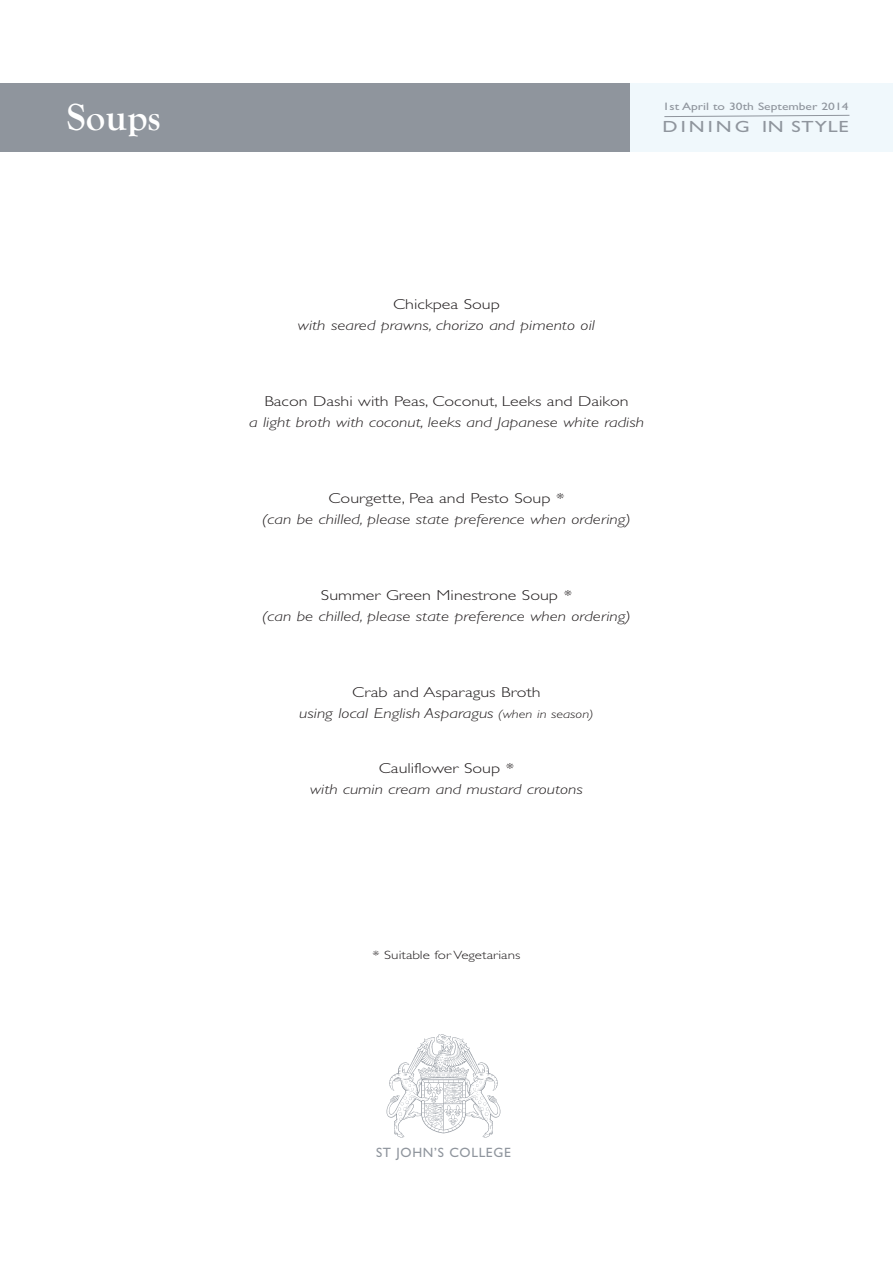
<style>
.page{position:relative;width:893px;height:1263px;background:#fff}
.page>*{position:absolute;margin:0;border:0;box-sizing:border-box;transform-origin:0 0}
.t1{font:700 39px "Goudy Old Style T";color:#fff}
.t2{font:16.2px "Gill Sans";letter-spacing:.095em;color:#8f959d;scale:1.25 1}
.t3{font:italic 300 14.4px/21px "Gill Sans";color:#231f20;text-align:center;scale:1.25 1}
.t4{font:300 14.4px "Gill Sans";color:#231f20;scale:1.25 1}
.t5{font:13.5px "Gill Sans";letter-spacing:.05em;color:#8f959d}
.t6{font:300 12px "Gill Sans";color:#231f20;scale:1.25 1}
.t7{font:10.8px "Gill Sans";color:#8f959d;scale:1.25 1}
.s1{font-style:normal}
.s2{font-size:12px}
</style>
<div class="page">
<div style="left:584px;top:83px;width:309px;height:68px;background:#f0f8fc"></div>
<div style="left:0;top:83px;width:629px;height:68px;background:#8f959d"></div>
<svg style="left:664px;top:114px;width:186px;height:3px"></svg>
<img style="left:386px;top:1034px;width:115px;height:104px">
<h1 class="t1" style="left:67px;top:93px;width:95px">Soups</h1>
<p class="t7" style="left:663px;top:100px;width:150px">1st April to 30th September 2014</p>
<p class="t2" style="left:663px;top:117px;width:150px">DINING IN STYLE</p>
<p class="t4" style="left:393px;top:296px;width:87px">Chickpea Soup</p>
<p class="t3" style="left:298px;top:315px;width:239px">with seared prawns, chorizo and pimento oil</p>
<p class="t4" style="left:264px;top:393px;width:293px">Bacon Dashi with Peas, Coconut, Leeks and Daikon</p>
<p class="t3" style="left:249px;top:413px;width:317px">a light broth with coconut, leeks and Japanese white radish</p>
<p class="t4" style="left:328px;top:490px;width:190px">Courgette, Pea and Pesto Soup *</p>
<p class="t3" style="left:262px;top:510px;width:296px">(can be chilled, please state preference when ordering)</p>
<p class="t4" style="left:321px;top:587px;width:202px">Summer Green Minestrone Soup *</p>
<p class="t3" style="left:262px;top:607px;width:296px">(can be chilled, please state preference when ordering)</p>
<p class="t3" style="left:299px;top:683px;width:237px"><span class="s1">Crab and Asparagus Broth<br></span>using local English Asparagus <span class="s2">(when in season)</span></p>
<p class="t4" style="left:379px;top:760px;width:110px">Cauliflower Soup *</p>
<p class="t3" style="left:310px;top:780px;width:220px">with cumin cream and mustard croutons</p>
<p class="t6" style="left:373px;top:948px;width:120px">* Suitable for Vegetarians</p>
<p class="t5" style="left:376px;top:1144px;width:136px">ST JOHN’S COLLEGE</p>
</div>
